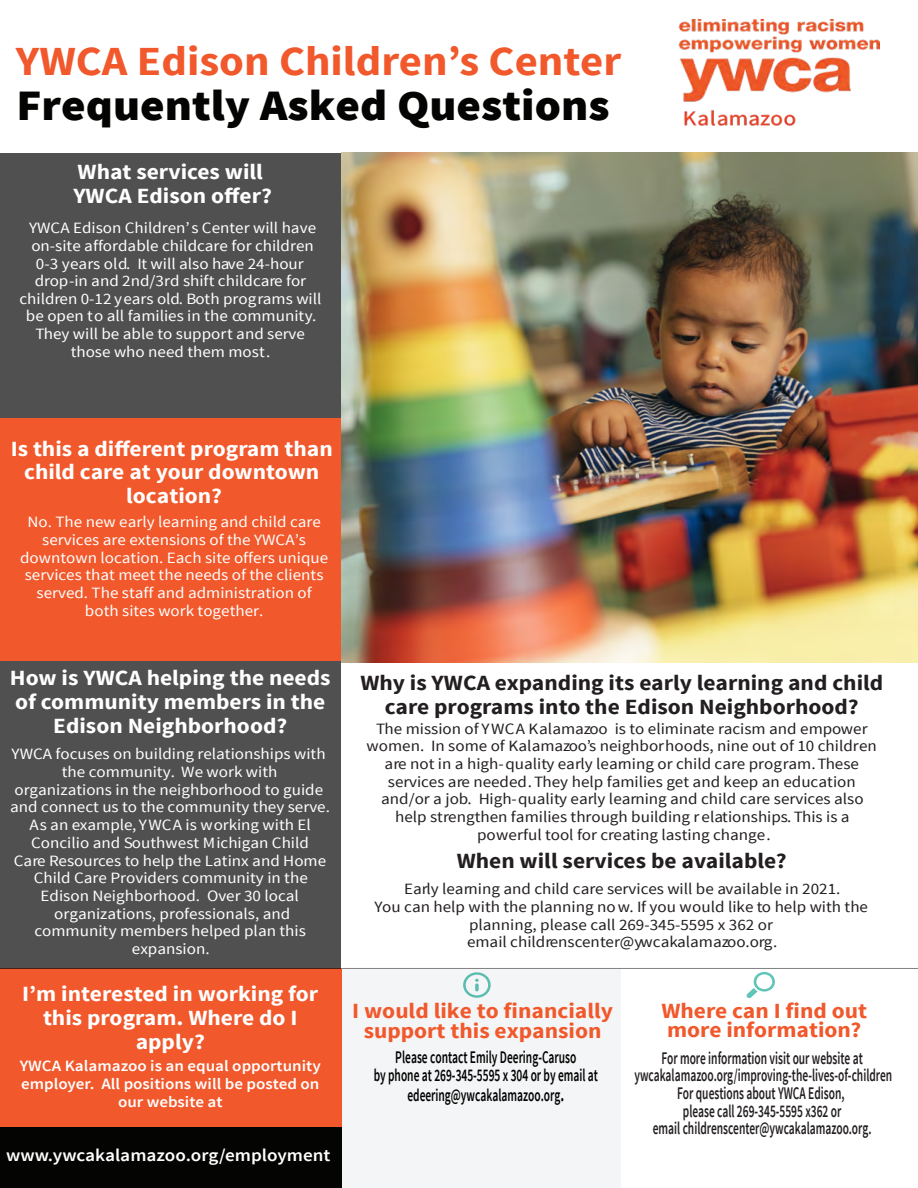
<style>
.page{position:relative;width:918px;height:1188px;background:#fff}
.page>*{position:absolute;margin:0;border:0;box-sizing:border-box;transform-origin:0 0}
.t1{font:900 43.35px "Source Sans Pro";color:#040503;scale:1.08 1}
.t2{font:700 41.25px "Source Sans Pro";color:#f1582b;scale:1.08 1}
.t3{font:700 21.6px/23.5px "Source Sans Pro";color:#fff;text-align:center;scale:1.08 1}
.t4{font:700 21.6px "Source Sans Pro";color:#fff;scale:1.08 1}
.t5{font:700 21.6px "Source Sans Pro";color:#231f20;scale:1.08 1}
.t6{font:700 21.6px/19.6px "Source Sans Pro";color:#f1582b;text-align:center;scale:1.08 1}
.t7{font:700 21.6px "Source Sans Pro";color:#231f20;scale:1.08 1}
.t8{font:700 21.6px "Source Sans Pro";color:#f1582b;scale:1.08 1}
.t9{font:600 17.7px/17.7px "Source Sans Pro";color:#231f20;text-align:center;scale:.65 1}
.t10{font:600 17.7px/17.7px "Source Sans Pro";color:#000;text-align:center;scale:.65 1}
.t11{font:600 17.7px "Source Sans Pro";color:#fff;scale:1.08 1}
.t12{font:15.75px/17.7px "Source Sans Pro";color:#fff;text-align:center;scale:1.08 1}
.t13{font:15.75px/17.7px "Source Sans Pro";color:#231f20;text-align:center;scale:1.08 1}
.t14{font:15.75px/17.7px "Source Sans Pro";color:#fff;text-align:center;scale:1.08 1}
.t15{font:600 15.75px/17.7px "Source Sans Pro";color:#fff;text-align:center;scale:1.08 1}
.s1{font-style:inherit}
.s2{font-size:21.6px}
</style>
<div class="page">
<div style="left:342px;top:968px;width:279px;height:220px;background:#f4f5f6"></div>
<div style="left:0;top:968px;width:342px;height:220px;background:#f1582b"></div>
<div style="left:0;top:1128px;width:342px;height:60px;background:#040503"></div>
<hr style="left:342px;top:968px;width:576px;height:1px;background:#7f807f">
<svg style="left:463px;top:972px;width:28px;height:26px"></svg>
<svg style="left:747px;top:972px;width:28px;height:26px"></svg>
<div style="left:0;top:153px;width:341px;height:815px;background:#4f504f"></div>
<div style="left:0;top:418px;width:342px;height:243px;background:#f1582b"></div>
<img style="left:678px;top:20px;width:202px;height:106px">
<img style="left:342px;top:153px;width:576px;height:510px">
<h2 class="t2" style="left:16px;top:35px;width:562px">YWCA Edison Children’s Center</h2>
<h1 class="t1" style="left:16px;top:77px;width:551px">Frequently Asked Questions</h1>
<h3 class="t3" style="left:78px;top:161px;width:173px">What services will</h3>
<h3 class="t4" style="left:73px;top:182px;width:185px">YWCA Edison offer?</h3>
<p class="t12" style="left:19px;top:220px;width:281px">YWCA <span class="s1">Edison</span> Children’s Center will have on-site affordable childcare for children 0-3 years old. It will also have 24-hour drop-in and 2nd/3rd shift childcare for children 0-12 years old. Both programs will be open to all families in the community.<br>They will be able to support and serve those who need them most.</p>
<h3 class="t4" style="left:11px;top:435px;width:300px">Is this a different program than</h3>
<h3 class="t3" style="left:24px;top:461px;width:275px">child care at your downtown</h3>
<h3 class="t4" style="left:126px;top:482px;width:90px">location?</h3>
<p class="t14" style="left:20px;top:513px;width:287px">No. The new early learning and child care services are extensions of the YWCA’s downtown location. Each site offers unique services that meet the needs of the clients served. The staff and administration of both sites work together.</p>
<h3 class="t3" style="left:10px;top:667px;width:298px;text-align:left">How is YWCA helping the needs of community members in the</h3>
<h3 class="t4" style="left:53px;top:712px;width:218px">Edison Neighborhood?</h3>
<p class="t12" style="left:10px;top:746px;width:298px">YWCA focuses on building relationships with the community. We work with<br>organizations in the neighborhood to guide and connect us to the community they serve.<br>As an example, YWCA is working with El Concilio and Southwest Michigan Child<br>Care Resources to help the Latinx and Home Child Care Providers community in the Edison Neighborhood. Over 30 local organizations, professionals, and community members helped plan this expansion.</p>
<h3 class="t3" style="left:22px;top:983px;width:276px">I’m interested in working for this program. Where do I</h3>
<h3 class="t4" style="left:136px;top:1028px;width:66px">apply?</h3>
<p class="t15" style="left:20px;top:1058px;width:280px">YWCA Kalamazoo is an equal opportunity employer. All positions will be posted on our website at</p>
<p class="t11" style="left:6px;top:1144px;width:302px">www.ywcakalamazoo.org/employment</p>
<h3 class="t7" style="left:360px;top:669px;width:486px">Why is YWCA expanding its early learning and child</h3>
<h3 class="t5" style="left:385px;top:693px;width:440px">care programs into the Edison Neighborhood?</h3>
<p class="t13" style="left:367px;top:720px;width:474px">The mission of YWCA Kalamazoo is to eliminate racism and empower women. In some of Kalamazoo’s neighborhoods, nine out of 10 children are not in a high-quality early learning or child care program. These services are needed. They help families get and keep an education and/or a job. High-quality early learning and child care services also help strengthen families through building r elationships. This is a powerful tool for creating lasting change.</p>
<h3 class="t5" style="left:457px;top:847px;width:307px">When will services be available?</h3>
<p class="t13" style="left:374px;top:881px;width:459px">Early learning and child care services will be available in 2021.<br>You can help with the planning no w. If you would like to help with the planning, please call 269-345-5595 x 362 or<br>email childrenscenter@ywcakalamazoo.org.</p>
<h3 class="t6" style="left:352px;top:1002px;width:243px">I would like to financially support this expansion</h3>
<p class="t10" style="left:374px;top:1049px;width:347px">Please contact Emily Deering-Caruso<br>by phone at 269-345-5595 x 304 or by email at</p>
<p class="t10" style="left:407px;top:1087px;width:243px">edeering@ywcakalamazoo.org<span class="s2">.</span></p>
<h3 class="t8" style="left:661px;top:997px;width:192px">Where can I find out</h3>
<h3 class="t6" style="left:667px;top:1021px;width:181px">more information?</h3>
<p class="t9" style="left:634px;top:1049px;width:398px">For more information visit our website at ywcakalamazoo.org/improving-the-lives-of-children For questions about YWCA Edison,<br>please call 269-345-5595 x362 or<br>email childrenscenter@ywcakalamazoo.org.</p>
</div>
